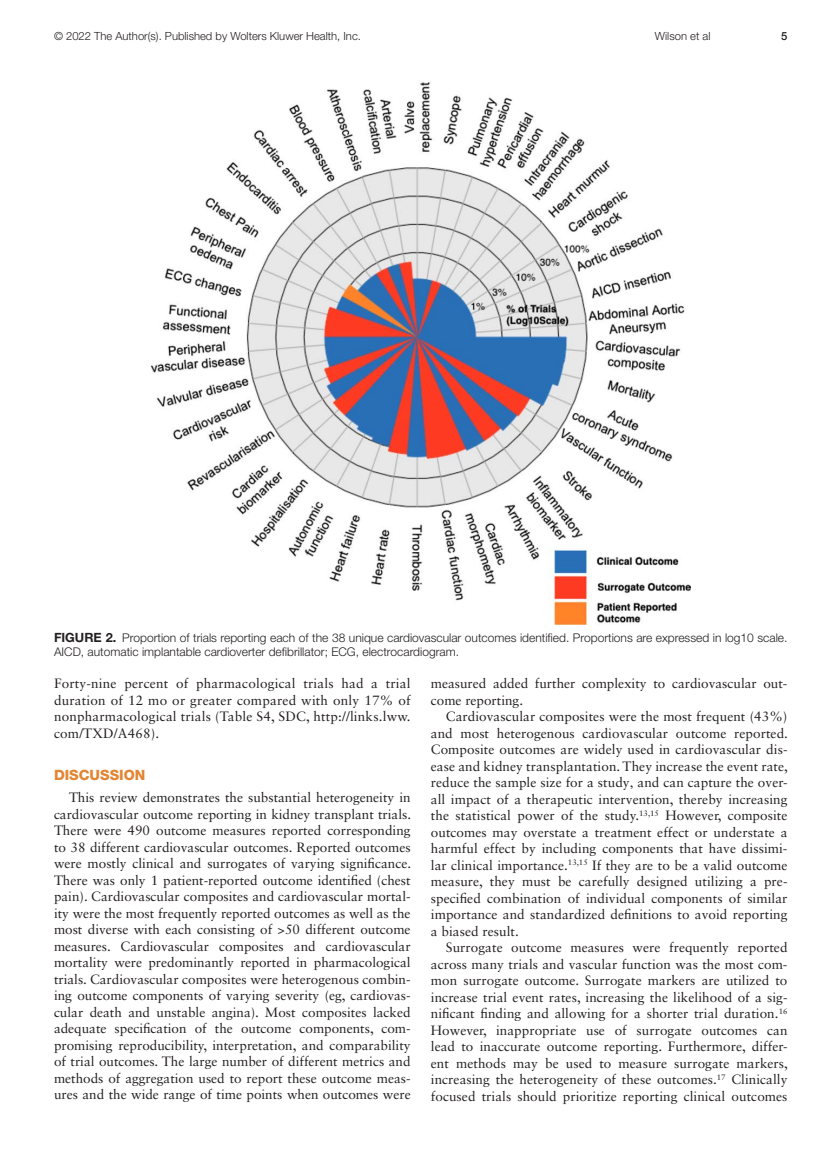
<style>
.page{position:relative;width:837px;height:1161px;background:#fff}
.page>*{position:absolute;margin:0;border:0;box-sizing:border-box;transform-origin:0 0}
.t1{font:800 14.25px "Helvetica Neue LT Std";color:#e38634}
.t2{font:13.5px/16.5px "Sabon LT Std";letter-spacing:.005em;color:#231f20;text-align:justify}
.t3{font:300 12px/13.5px "Helvetica Neue LT Std";color:#231f20}
.t4{font:300 11.25px "Helvetica Neue LT Std";color:#231f20}
.t5{font:500 11.25px "Helvetica Neue LT Std";color:#231f20}
.s1{font-weight:700;font-size:12.75px}
</style>
<div class="page">
<img style="left:151px;top:82px;width:540px;height:542px">
<p class="t4" style="left:54px;top:29px;width:309px">© 2022 The Author(s). Published by Wolters Kluwer Health, Inc.</p>
<p class="t4" style="left:655px;top:29px;width:57px">Wilson et al</p>
<p class="t5" style="left:781px;top:29px;width:8px">5</p>
<p class="t3" style="left:54px;top:631px;width:735px"><span class="s1">FIGURE 2.</span> Proportion of trials reporting each of the 38 unique cardiovascular outcomes identified. Proportions are expressed in log10 scale.<br>AICD, automatic implantable cardioverter defibrillator; ECG, electrocardiogram.</p>
<p class="t2" style="left:54px;top:675px;width:358px">Forty-nine percent of pharmacological trials had a trial duration of 12 mo or greater compared with only 17% of nonpharmacological trials (Table S4, SDC, http://links.lww. com/TXD/A468).</p>
<p class="t1" style="left:54px;top:766px;width:93px">DISCUSSION</p>
<p class="t2" style="left:54px;top:789px;width:359px;text-indent:15px">This review demonstrates the substantial heterogeneity in cardiovascular outcome reporting in kidney transplant trials.<br>There were 490 outcome measures reported corresponding to 38 different cardiovascular outcomes. Reported outcomes were mostly clinical and surrogates of varying significance.<br>There was only 1 patient-reported outcome identified (chest pain). Cardiovascular composites and cardiovascular mortal&shy;ity were the most frequently reported outcomes as well as the most diverse with each consisting of &gt;50 different outcome measures. Cardiovascular composites and cardiovascular mortality were predominantly reported in pharmacological trials. Cardiovascular composites were heterogenous combin&shy;ing outcome components of varying severity (eg, cardiovas&shy;cular death and unstable angina). Most composites lacked adequate specification of the outcome components, com&shy;promising reproducibility, interpretation, and comparability of trial outcomes. The large number of different metrics and methods of aggregation used to report these outcome meas&shy;ures and the wide range of time points when outcomes were</p>
<p class="t2" style="left:431px;top:675px;width:358px">measured added further complexity to cardiovascular out&shy;come reporting.</p>
<p class="t2" style="left:431px;top:708px;width:359px;text-indent:15px">Cardiovascular composites were the most frequent (43%) and most heterogenous cardiovascular outcome reported.<br>Composite outcomes are widely used in cardiovascular dis&shy;ease and kidney transplantation. They increase the event rate, reduce the sample size for a study‚ and can capture the over&shy;all impact of a therapeutic intervention, thereby increasing the statistical power of the study.<sup>13,15</sup> However, composite outcomes may overstate a treatment effect or understate a harmful effect by including components that have dissimi&shy;lar clinical importance.<sup>13,15</sup> If they are to be a valid outcome measure, they must be carefully designed utilizing a pre&shy;specified combination of individual components of similar importance and standardized definitions to avoid reporting a biased result.</p>
<p class="t2" style="left:431px;top:939px;width:359px;text-indent:15px">Surrogate outcome measures were frequently reported across many trials and vascular function was the most com&shy;mon surrogate outcome. Surrogate markers are utilized to increase trial event rates, increasing the likelihood of a sig&shy;nificant finding and allowing for a shorter trial duration.<sup>16<br></sup>However, inappropriate use of surrogate outcomes can lead to inaccurate outcome reporting. Furthermore, differ&shy;ent methods may be used to measure surrogate markers, increasing the heterogeneity of these outcomes.<sup>17</sup> Clinically focused trials should prioritize reporting clinical outcomes</p>
</div>
